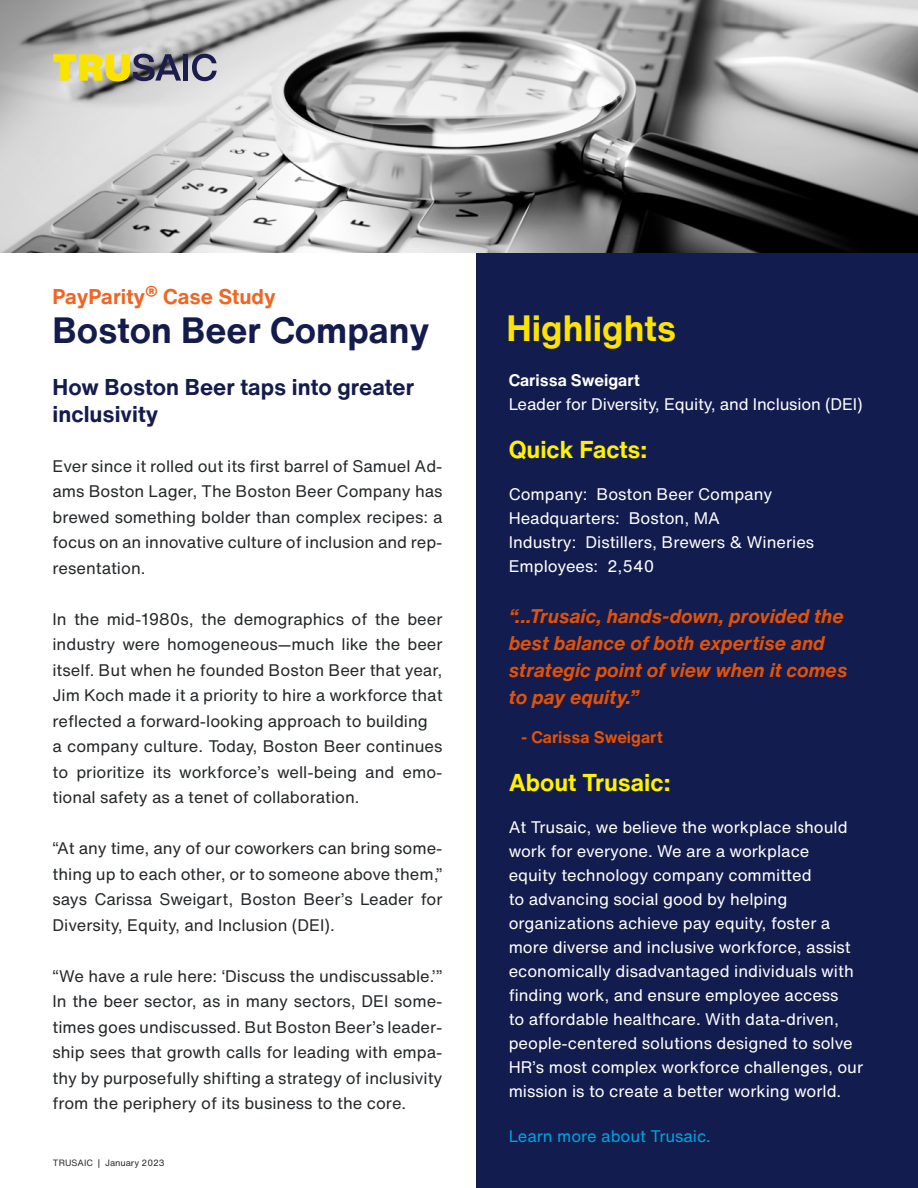
<style>
.page{position:relative;width:918px;height:1188px;background:#fff}
.page>*{position:absolute;margin:0;border:0;box-sizing:border-box;transform-origin:0 0}
.t1{font:700 36px "Helvetica Now Text";color:#141b4d}
.t2{font:700 36px "Helvetica Now Text";color:#fce300}
.t3{font:700 24px "Helvetica Now Text";color:#fff200}
.t4{font:700 22.5px/27px "Helvetica Now Text";color:#141b4d}
.t5{font:700 21px "Helvetica Now Text";color:#f26422}
.t6{font:italic 700 19.5px/27px "Helvetica Now Text";color:#e35205}
.t7{font:16.5px/25.5px "Helvetica Now Text";color:#25282a;text-align:justify}
.t8{font:16.5px/24px "Helvetica Now Text";color:#fff}
.t9{font:16.5px "Helvetica Now Text";color:#00a3e0}
.t10{font:700 16.5px "Helvetica Now Text";color:#e35205}
.t11{font:700 16.5px "Helvetica Now Text";color:#fff}
.t12{font:9px "Helvetica Now Text";color:#25282a}
</style>
<div class="page">
<div style="left:476px;top:230px;width:442px;height:958px;background:#121c4e"></div>
<img style="left:0;top:0;width:918px;height:253px">
<div style="left:183px;top:54px;width:5px;height:27px;background:#1c1d4c"></div>
<svg style="left:192px;top:54px;width:27px;height:27px"></svg>
<svg style="left:53px;top:54px;width:130px;height:27px;background:#b4ab5c"></svg>
<p class="t5" style="left:52px;top:281px;width:225px">PayParity® Case Study</p>
<h1 class="t1" style="left:52px;top:303px;width:379px">Boston Beer Company</h1>
<h3 class="t4" style="left:52px;top:373px;width:363px">How Boston Beer taps into greater inclusivity</h3>
<p class="t7" style="left:52px;top:453px;width:392px">Ever since it rolled out its first barrel of Samuel Ad&shy;ams Boston Lager, The Boston Beer Company has brewed something bolder than complex recipes: a focus on an innovative culture of inclusion and rep&shy;resentation.</p>
<p class="t7" style="left:52px;top:606px;width:392px;text-align:left">In the mid-1980s, the demographics of the beer industry were homogeneous—much like the beer itself. But when he founded Boston Beer that year, Jim Koch made it a priority to hire a workforce that reflected a forward-looking approach to building<br>a company culture. Today, Boston Beer continues to prioritize its workforce’s well-being and emo&shy;tional safety as a tenet of collaboration.</p>
<p class="t7" style="left:52px;top:835px;width:392px">“At any time, any of our coworkers can bring some&shy;thing up to each other, or to someone above them,” says Carissa Sweigart, Boston Beer’s Leader for Diversity, Equity, and Inclusion (DEI).</p>
<p class="t7" style="left:52px;top:963px;width:392px">“We have a rule here: ‘Discuss the undiscussable.’” In the beer sector, as in many sectors, DEI some&shy;times goes undiscussed. But Boston Beer’s leader&shy;ship sees that growth calls for leading with empa&shy;thy by purposefully shifting a strategy of inclusivity from the periphery of its business to the core.</p>
<p class="t12" style="left:53px;top:1156px;width:113px">TRUSAIC | January 2023</p>
<h1 class="t2" style="left:507px;top:302px;width:171px">Highlights</h1>
<p class="t11" style="left:509px;top:368px;width:133px">Carissa Sweigart</p>
<p class="t8" style="left:509px;top:392px;width:355px">Leader for Diversity, Equity, and Inclusion (DEI)</p>
<h2 class="t3" style="left:509px;top:432px;width:140px">Quick Facts:</h2>
<p class="t8" style="left:509px;top:482px;width:307px">Company: Boston Beer Company<br>Headquarters: Boston, MA<br>Industry: Distillers, Brewers &amp; Wineries<br>Employees: 2,540</p>
<p class="t6" style="left:509px;top:602px;width:340px">“...Trusaic, hands-down, provided the best balance of both expertise and strategic point of view when it comes to pay equity.”</p>
<p class="t10" style="left:521px;top:725px;width:143px">- Carissa Sweigart</p>
<h2 class="t3" style="left:509px;top:765px;width:163px">About Trusaic:</h2>
<p class="t8" style="left:509px;top:815px;width:356px">At Trusaic, we believe the workplace should work for everyone. We are a workplace<br>equity technology company committed<br>to advancing social good by helping organizations achieve pay equity, foster a more diverse and inclusive workforce, assist economically disadvantaged individuals with finding work, and ensure employee access<br>to affordable healthcare. With data-driven, people-centered solutions designed to solve HR’s most complex workforce challenges, our mission is to create a better working world.</p>
<p class="t9" style="left:509px;top:1124px;width:204px">Learn more about Trusaic.</p>
</div>
